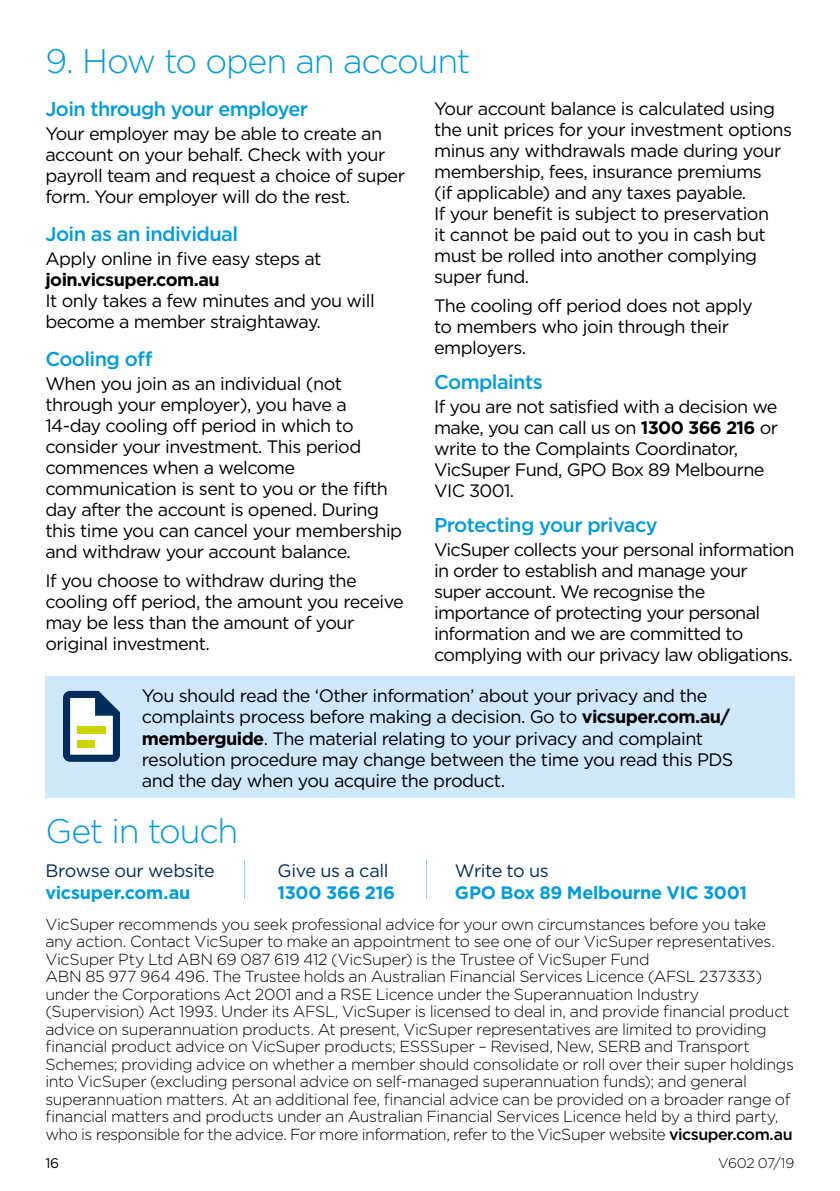
<style>
.page{position:relative;width:840px;height:1191px;background:#fff}
.page>*{position:absolute;margin:0;border:0;box-sizing:border-box;transform-origin:0 0}
.t1{font:300 34px "Gotham";letter-spacing:-.035em;color:#009cde}
.t2{font:500 20px "Gotham";letter-spacing:-.03em;color:#009cde}
.t3{font:18px/21px "Gotham";letter-spacing:-.03em;color:#000}
.t4{font:700 18px "Gotham";letter-spacing:-.015em;color:#009cde}
.t5{font:18px "Gotham";letter-spacing:-.025em;color:#002d59}
.t6{font:700 18px "Gotham";letter-spacing:-.03em;color:#000}
.t7{font:300 16px/17.6px "Gotham";letter-spacing:-.025em;color:#000}
.t8{font:300 14px "Gotham";letter-spacing:-.025em;color:#000}
.t9{font:14px "Gotham";color:#000}
.s1{font-weight:700}
.s2{font-weight:500}
</style>
<div class="page">
<div style="left:45px;top:676px;width:749px;height:122px;background:#cee7f9"></div>
<svg style="left:63px;top:691px;width:57px;height:71px;background:#889eb0"></svg>
<div style="left:77px;top:726px;width:29px;height:7px;background:#cad400"></div>
<div style="left:77px;top:740px;width:18px;height:7px;background:#cad400"></div>
<hr style="left:244px;top:860px;width:1px;height:39px;background:#93d5f6">
<hr style="left:426px;top:860px;width:1px;height:39px;background:#93d5f6">
<h1 class="t1" style="left:45px;top:39px;width:426px">9. How to open an account</h1>
<p class="t2" style="left:45px;top:96px;width:264px">Join through your employer</p>
<p class="t3" style="left:45px;top:123px;width:361px">Your employer may be able to create an account on your behalf. Check with your payroll team and request a choice of super form. Your employer will do the rest.</p>
<p class="t2" style="left:45px;top:221px;width:194px">Join as an individual</p>
<p class="t3" style="left:45px;top:248px;width:277px">Apply online in five easy steps at</p>
<p class="t6" style="left:45px;top:267px;width:176px">join.vicsuper.com.au</p>
<p class="t3" style="left:45px;top:290px;width:330px">It only takes a few minutes and you will become a member straightaway.</p>
<p class="t2" style="left:45px;top:346px;width:108px">Cooling off</p>
<p class="t3" style="left:45px;top:372px;width:358px">When you join as an individual (not through your employer), you have a 14-day cooling off period in which to consider your investment. This period commences when a welcome communication is sent to you or the fifth day after the account is opened. During this time you can cancel your membership and withdraw your account balance.</p>
<p class="t3" style="left:45px;top:570px;width:360px">If you choose to withdraw during the cooling off period, the amount you receive may be less than the amount of your original investment.</p>
<p class="t3" style="left:434px;top:97px;width:359px">Your account balance is calculated using the unit prices for your investment options minus any withdrawals made during your membership, fees, insurance premiums<br>(if applicable) and any taxes payable.<br>If your benefit is subject to preservation<br>it cannot be paid out to you in cash but must be rolled into another complying super fund.</p>
<p class="t3" style="left:434px;top:295px;width:320px">The cooling off period does not apply to members who join through their employers.</p>
<p class="t2" style="left:434px;top:369px;width:110px">Complaints</p>
<p class="t3" style="left:434px;top:396px;width:345px">If you are not satisfied with a decision we make, you can call us on <span class="s1">1300 366 216</span> or write to the Complaints Coordinator,<br>VicSuper Fund, GPO Box 89 Melbourne<br>VIC 3001.</p>
<p class="t2" style="left:434px;top:512px;width:225px">Protecting your privacy</p>
<p class="t3" style="left:434px;top:539px;width:361px">VicSuper collects your personal information in order to establish and manage your super account. We recognise the importance of protecting your personal information and we are committed to complying with our privacy law obligations.</p>
<p class="t3" style="left:142px;top:685px;width:592px">You should read the ‘Other information’ about your privacy and the complaints process before making a decision. Go to <span class="s1">vicsuper.com.au/ memberguide</span>. The material relating to your privacy and complaint resolution procedure may change between the time you read this PDS and the day when you acquire the product.</p>
<h1 class="t1" style="left:45px;top:809px;width:194px">Get in touch</h1>
<p class="t5" style="left:45px;top:859px;width:171px">Browse our website</p>
<p class="t4" style="left:45px;top:880px;width:146px">vicsuper.com.au</p>
<p class="t5" style="left:277px;top:859px;width:112px">Give us a call</p>
<p class="t4" style="left:277px;top:880px;width:119px">1300 366 216</p>
<p class="t5" style="left:454px;top:859px;width:95px">Write to us</p>
<p class="t4" style="left:454px;top:880px;width:293px">GPO Box 89 Melbourne VIC 3001</p>
<p class="t7" style="left:45px;top:914px;width:749px">VicSuper recommends you seek professional advice for your own circumstances before you take any action. Contact VicSuper to make an appointment to see one of our VicSuper representatives.<br>VicSuper Pty Ltd ABN 69 087 619 412 (VicSuper) is the Trustee of VicSuper Fund<br>ABN 85 977 964 496. The Trustee holds an Australian Financial Services Licence (AFSL 237333) under the Corporations Act 2001 and a RSE Licence under the Superannuation Industry (Supervision) Act 1993. Under its AFSL, VicSuper is licensed to deal in, and provide financial product advice on superannuation products. At present, VicSuper representatives are limited to providing financial product advice on VicSuper products; ESSSuper – Revised, New, SERB and Transport Schemes; providing advice on whether a member should consolidate or roll over their super holdings into VicSuper (excluding personal advice on self-managed superannuation funds); and general superannuation matters. At an additional fee, financial advice can be provided on a broader range of financial matters and products under an Australian Financial Services Licence held by a third party, who is responsible for the advice. For more information, refer to the VicSuper website <span class="s2">vicsuper.com.au</span></p>
<p class="t9" style="left:45px;top:1154px;width:15px">16</p>
<p class="t8" style="left:717px;top:1154px;width:78px">V602 07/19</p>
</div>
